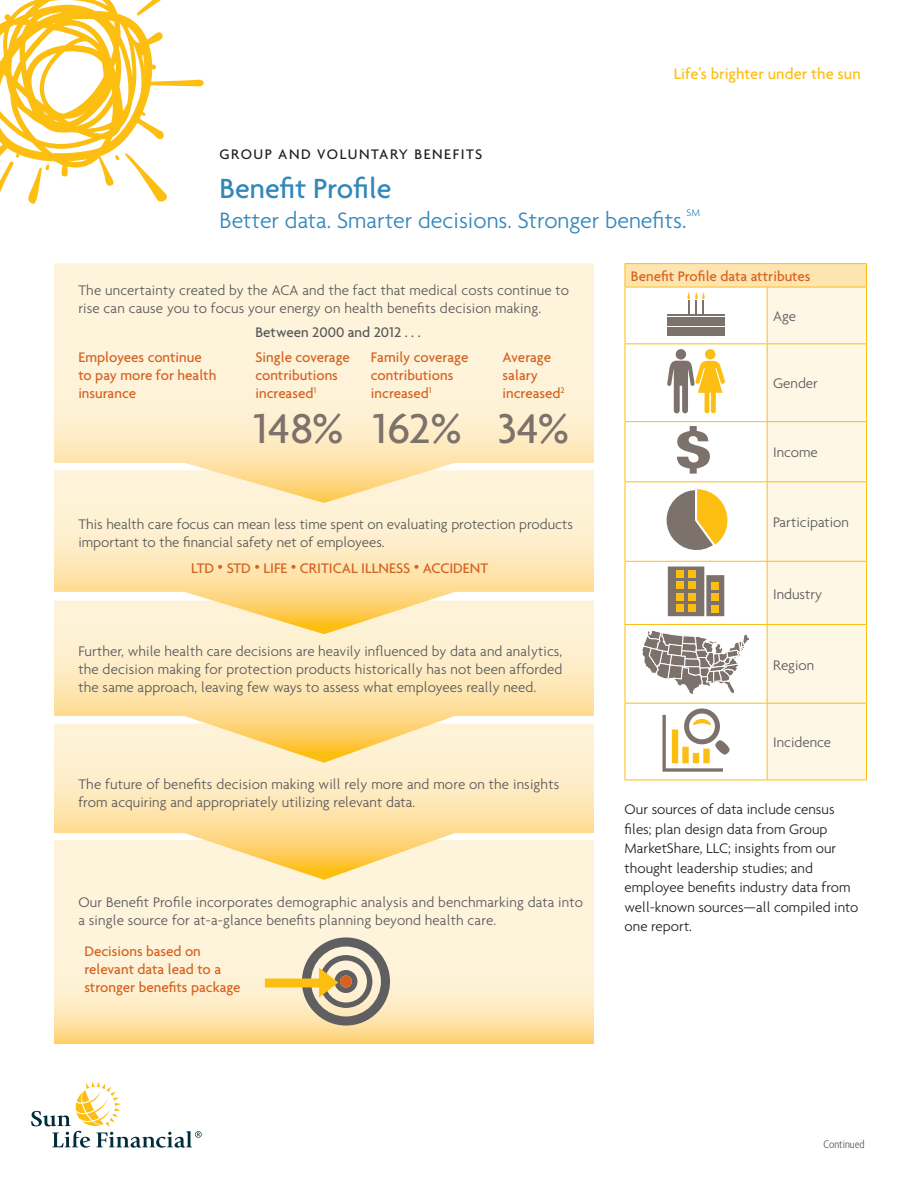
<style>
.page{position:relative;width:918px;height:1188px;background:#fff}
.page>*{position:absolute;margin:0;border:0;box-sizing:border-box;transform-origin:0 0}
._12_TableSubhead_Age{font:500 45px "Agenda";color:#7d716c}
._01a_1stHead_AgendaL{font:500 30px "Agenda";color:#3287ba}
._01a_1stHead_AgendaL-2{font:300 24px "Agenda";color:#3287ba}
.t1{font:500 16.5px "Agenda";color:#fdbe12}
._00_Text_AgendLight{font:300 15px/18px "Agenda";letter-spacing:.005em;color:#57585a}
._00_Text_AgendLight-2{font:300 15px/19.5px "Agenda";color:#231f20}
._12_TableSubhead_Age-2{font:500 15px/18px "Agenda";color:#d46221}
._13_TableText_Agenda{font:500 15px/18px "Agenda";color:#d46221}
._13_TableText_Agenda-2{font:300 15px "Agenda";color:#57585a}
._11_TableHead_Agenda{font:500 15px "Agenda";color:#d46221}
._000_Product_Subtitl{font:500 15px "Agenda";letter-spacing:.1em;color:#231f20}
._13_TableText_Agenda-3{font:500 15px "Agenda";color:#57585a}
.Disclosure_LightCond{font:300 condensed 12px "Agenda";color:#57585a}
._01a_1stHead_AgendaL-3{font:300 10.5px "Agenda";color:#3287ba}
.s1{font-weight:300}
</style>
<div class="page">
<svg style="left:54px;top:880px;width:540px;height:163px;background:#feeeca"></svg>
<svg style="left:54px;top:763px;width:540px;height:117px;background:#fee9ba"></svg>
<svg style="left:54px;top:634px;width:540px;height:129px;background:#fee9bb"></svg>
<svg style="left:54px;top:503px;width:540px;height:131px;background:#feeabf"></svg>
<div style="left:625px;top:264px;width:242px;height:23px;background:#fee5af"></div>
<div style="left:768px;top:288px;width:98px;height:492px;background:#fef7e6"></div>
<hr style="left:625px;top:263px;width:142px;height:1px;background:#fdbe12">
<svg style="left:625px;top:264px;width:1px;height:23px"></svg>
<hr style="left:767px;top:263px;width:100px;height:1px;background:#fdbe12">
<svg style="left:866px;top:264px;width:1px;height:23px"></svg>
<hr style="left:625px;top:287px;width:142px;height:1px;background:#fdbe12">
<hr style="left:625px;top:287px;width:1px;height:56px;background:#fdbe12">
<hr style="left:767px;top:287px;width:100px;height:1px;background:#fdbe12">
<hr style="left:767px;top:287px;width:1px;height:56px;background:#fdbe12">
<hr style="left:866px;top:287px;width:1px;height:56px;background:#fdbe12">
<hr style="left:625px;top:343px;width:142px;height:1px;background:#fdbe12">
<hr style="left:625px;top:344px;width:1px;height:77px;background:#fdbe12">
<hr style="left:767px;top:343px;width:100px;height:1px;background:#fdbe12">
<hr style="left:767px;top:344px;width:1px;height:77px;background:#fdbe12">
<hr style="left:866px;top:344px;width:1px;height:77px;background:#fdbe12">
<hr style="left:625px;top:421px;width:142px;height:1px;background:#fdbe12">
<hr style="left:625px;top:422px;width:1px;height:59px;background:#fdbe12">
<hr style="left:767px;top:421px;width:100px;height:1px;background:#fdbe12">
<hr style="left:767px;top:422px;width:1px;height:59px;background:#fdbe12">
<hr style="left:866px;top:422px;width:1px;height:59px;background:#fdbe12">
<hr style="left:625px;top:481px;width:142px;height:1px;background:#fdbe12">
<hr style="left:625px;top:482px;width:1px;height:79px;background:#fdbe12">
<hr style="left:767px;top:481px;width:100px;height:1px;background:#fdbe12">
<hr style="left:767px;top:482px;width:1px;height:79px;background:#fdbe12">
<hr style="left:866px;top:482px;width:1px;height:79px;background:#fdbe12">
<hr style="left:625px;top:561px;width:142px;height:1px;background:#fdbe12">
<hr style="left:625px;top:562px;width:1px;height:62px;background:#fdbe12">
<hr style="left:767px;top:561px;width:100px;height:1px;background:#fdbe12">
<hr style="left:767px;top:562px;width:1px;height:62px;background:#fdbe12">
<hr style="left:866px;top:562px;width:1px;height:62px;background:#fdbe12">
<hr style="left:625px;top:624px;width:142px;height:1px;background:#fdbe12">
<hr style="left:625px;top:625px;width:1px;height:78px;background:#fdbe12">
<hr style="left:767px;top:624px;width:100px;height:1px;background:#fdbe12">
<hr style="left:767px;top:625px;width:1px;height:78px;background:#fdbe12">
<hr style="left:866px;top:625px;width:1px;height:78px;background:#fdbe12">
<hr style="left:625px;top:703px;width:142px;height:1px;background:#fdbe12">
<hr style="left:625px;top:704px;width:1px;height:76px;background:#fdbe12">
<hr style="left:767px;top:703px;width:100px;height:1px;background:#fdbe12">
<hr style="left:767px;top:704px;width:1px;height:76px;background:#fdbe12">
<hr style="left:866px;top:704px;width:1px;height:76px;background:#fdbe12">
<hr style="left:625px;top:780px;width:142px;height:1px;background:#fdbe12">
<hr style="left:767px;top:780px;width:100px;height:1px;background:#fdbe12">
<hr style="left:667px;top:314px;width:58px;height:2px;background:#7d716c">
<div style="left:667px;top:317px;width:58px;height:8px;background:#7d716c"></div>
<div style="left:667px;top:328px;width:58px;height:8px;background:#7d716c"></div>
<svg style="left:687px;top:292px;width:18px;height:22px"></svg>
<div style="left:676px;top:349px;width:10px;height:11px;background:#7d716c;border-radius:50%"></div>
<div style="left:705px;top:349px;width:10px;height:11px;background:#fdbe12;border-radius:50%"></div>
<svg style="left:667px;top:361px;width:58px;height:53px"></svg>
<svg style="left:677px;top:427px;width:33px;height:47px"></svg>
<svg style="left:666px;top:489px;width:62px;height:61px"></svg>
<svg style="left:668px;top:567px;width:56px;height:49px;background:#938576"></svg>
<div style="left:712px;top:583px;width:7px;height:7px;background:#fdbe12"></div>
<div style="left:688px;top:582px;width:8px;height:7px;background:#fdbe12"></div>
<div style="left:676px;top:582px;width:7px;height:7px;background:#fdbe12"></div>
<div style="left:688px;top:571px;width:8px;height:7px;background:#fdbe12"></div>
<div style="left:676px;top:571px;width:7px;height:7px;background:#fdbe12"></div>
<div style="left:712px;top:594px;width:7px;height:7px;background:#fdbe12"></div>
<div style="left:688px;top:593px;width:8px;height:7px;background:#fdbe12"></div>
<div style="left:676px;top:593px;width:7px;height:7px;background:#fdbe12"></div>
<div style="left:712px;top:605px;width:7px;height:7px;background:#fdbe12"></div>
<div style="left:688px;top:604px;width:8px;height:7px;background:#fdbe12"></div>
<div style="left:676px;top:604px;width:7px;height:7px;background:#fdbe12"></div>
<svg style="left:642px;top:630px;width:107px;height:64px"></svg>
<svg style="left:662px;top:708px;width:68px;height:64px"></svg>
<svg style="left:31px;top:1082px;width:171px;height:66px"></svg>
<svg style="left:0;top:0;width:204px;height:204px"></svg>
<svg style="left:54px;top:263px;width:540px;height:240px;background:#fef0d2"></svg>
<svg style="left:265px;top:937px;width:125px;height:89px;background:#d0c19f"></svg>
<p class="t1" style="left:674px;top:63px;width:188px">Life’s brighter under the sun</p>
<p class="_000_Product_Subtitl" style="left:220px;top:145px;width:264px">GROUP AND VOLUNTARY BENEFITS</p>
<p class="_01a_1stHead_AgendaL" style="left:220px;top:171px;width:174px">Benefit Profile</p>
<p class="_01a_1stHead_AgendaL-2" style="left:220px;top:207px;width:468px">Better data. Smarter decisions. Stronger benefits.</p>
<p class="_01a_1stHead_AgendaL-3" style="left:687px;top:207px;width:15px">SM</p>
<p class="_11_TableHead_Agenda" style="left:631px;top:267px;width:181px">Benefit Profile data attributes</p>
<p class="_13_TableText_Agenda-2" style="left:773px;top:308px;width:24px">Age</p>
<p class="_00_Text_AgendLight" style="left:78px;top:281px;width:492px">The uncertainty created by the ACA and the fact that medical costs continue to rise can cause you to focus your energy on health benefits decision making.</p>
<p class="_13_TableText_Agenda-3" style="left:255px;top:323px;width:167px">Between 2000 and 2012 . . .</p>
<p class="_13_TableText_Agenda" style="left:78px;top:348px;width:140px">Employees continue to pay more for health insurance</p>
<p class="_12_TableSubhead_Age-2" style="left:255px;top:348px;width:96px">Single coverage contributions increased<sup>1</sup></p>
<p class="_12_TableSubhead_Age" style="left:253px;top:401px;width:92px">148%</p>
<p class="_12_TableSubhead_Age-2" style="left:371px;top:348px;width:99px">Family coverage contributions increased<sup>1</sup></p>
<p class="_12_TableSubhead_Age" style="left:373px;top:401px;width:91px">162%</p>
<p class="_12_TableSubhead_Age-2" style="left:503px;top:348px;width:64px">Average salary increased<sup>2</sup></p>
<p class="_12_TableSubhead_Age" style="left:498px;top:401px;width:73px">34%</p>
<p class="_13_TableText_Agenda-2" style="left:773px;top:375px;width:46px">Gender</p>
<p class="_00_Text_AgendLight" style="left:78px;top:515px;width:496px">This health care focus can mean less time spent on evaluating protection products important to the financial safety net of employees.</p>
<p class="_12_TableSubhead_Age-2" style="left:191px;top:559px;width:298px">LTD <span class="s1">•</span> STD <span class="s1">•</span> LIFE <span class="s1">•</span> CRITICAL ILLNESS <span class="s1">•</span> ACCIDENT</p>
<p class="_00_Text_AgendLight" style="left:78px;top:642px;width:486px;text-align:justify">Further, while health care decisions are heavily influenced by data and analytics, the decision making for protection products historically has not been afforded the same approach, leaving few ways to assess what employees really need.</p>
<p class="_00_Text_AgendLight" style="left:78px;top:775px;width:482px">The future of benefits decision making will rely more and more on the insights from acquiring and appropriately utilizing relevant data.</p>
<p class="_00_Text_AgendLight" style="left:78px;top:893px;width:506px">Our Benefit Profile incorporates demographic analysis and benchmarking data into a single source for at-a-glance benefits planning beyond health care.</p>
<p class="_13_TableText_Agenda" style="left:84px;top:941px;width:158px">Decisions based on relevant data lead to a stronger benefits package</p>
<p class="_13_TableText_Agenda-2" style="left:773px;top:444px;width:46px">Income</p>
<p class="_13_TableText_Agenda-2" style="left:773px;top:514px;width:77px">Participation</p>
<p class="_13_TableText_Agenda-2" style="left:773px;top:585px;width:50px">Industry</p>
<p class="_13_TableText_Agenda-2" style="left:773px;top:656px;width:43px">Region</p>
<p class="_13_TableText_Agenda-2" style="left:773px;top:734px;width:59px">Incidence</p>
<p class="_00_Text_AgendLight-2" style="left:625px;top:799px;width:235px">Our sources of data include census files; plan design data from Group<br>MarketShare, LLC; insights from our thought leadership studies; and employee benefits industry data from well-known sources—all compiled into one report.</p>
<p class="Disclosure_LightCond" style="left:824px;top:1137px;width:43px">Continued</p>
</div>
